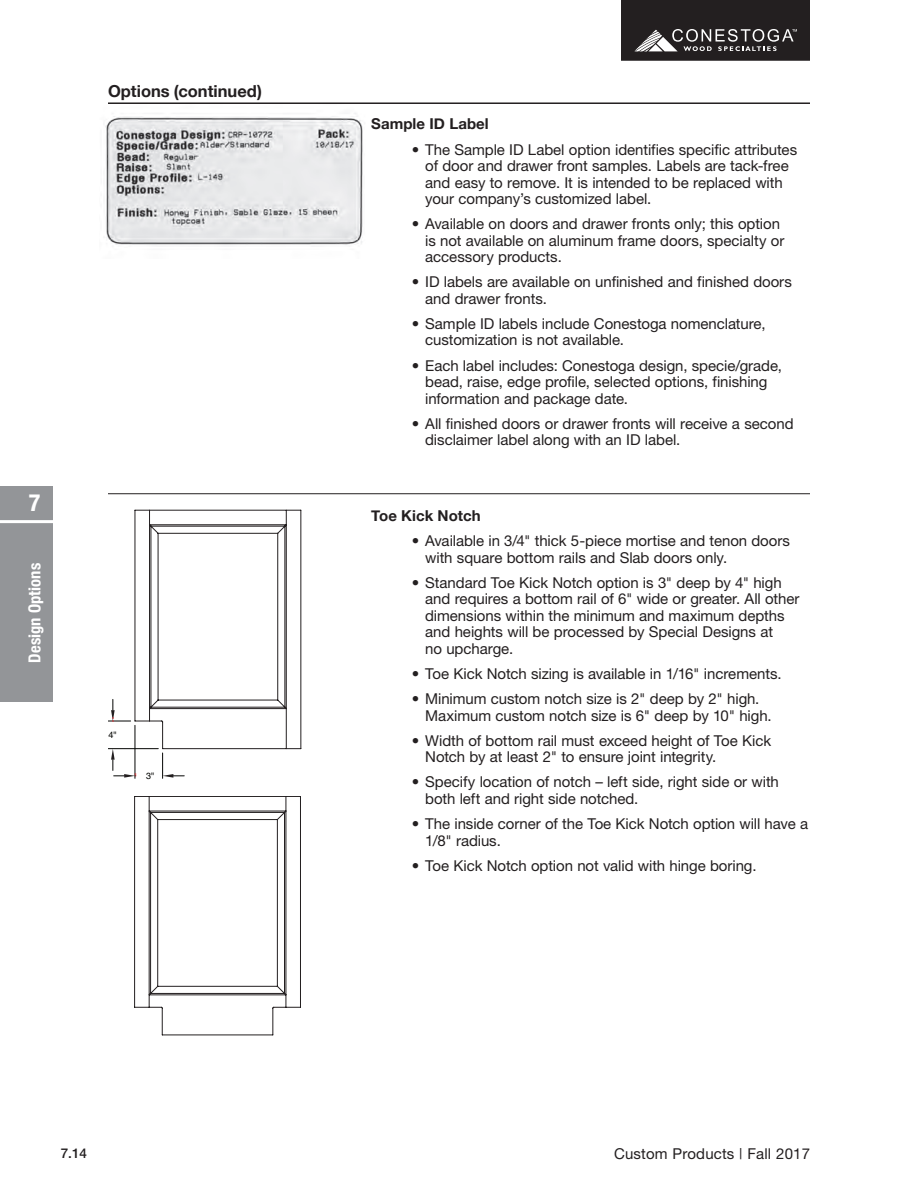
<style>
.page{position:relative;width:918px;height:1188px;background:#fff}
.page>*{position:absolute;margin:0;border:0;box-sizing:border-box;transform-origin:0 0}
.t1{font:700 condensed 24px "Helvetica Neue";color:#fff}
.t2{font:700 16.5px "Helvetica Neue";color:#231f20}
.t3{font:700 condensed 16.5px "Helvetica Neue";color:#fff}
.t4{font:15px/16.5px "Helvetica Neue";letter-spacing:-.005em;color:#231f20}
.t5{font:700 15px "Helvetica Neue";letter-spacing:.005em;color:#231f20}
.t6{font:500 13.5px "Helvetica Neue";color:#231f20}
.t7{font:9px "Helvetica";color:#040503}
</style>
<div class="page">
<svg style="left:621px;top:0;width:189px;height:61px;background:#363334"></svg>
<div style="left:0;top:486px;width:53px;height:216px;background:#939598"></div>
<hr style="left:0;top:520px;width:61px;height:3px;background:#fff">
<hr style="left:108px;top:493px;width:702px;height:1px;background:#231f20">
<img style="left:105px;top:113px;width:258px;height:132px">
<svg style="left:134px;top:796px;width:167px;height:240px"></svg>
<hr style="left:108px;top:748px;width:50px;height:1px;background:#040503">
<svg style="left:108px;top:699px;width:23px;height:23px"></svg>
<svg style="left:162px;top:753px;width:22px;height:25px"></svg>
<svg style="left:111px;top:749px;width:25px;height:29px"></svg>
<svg style="left:134px;top:510px;width:168px;height:239px"></svg>
<hr style="left:108px;top:102px;width:702px;height:2px;background:#231f20">
<p class="t2" style="left:108px;top:81px;width:155px">Options (continued)</p>
<h1 class="t1" style="left:29px;top:488px;width:13px">7</h1>
<p class="t3" style="left:25px;top:663px;width:101px;rotate:-90deg">Design Options</p>
<p class="t7" style="left:108px;top:727px;width:10px">4"</p>
<p class="t7" style="left:146px;top:769px;width:10px">3"</p>
<p class="t5" style="left:371px;top:115px;width:119px">Sample ID Label</p>
<p class="t4" style="left:425px;top:141px;width:373px;text-indent:-14px">• The Sample ID Label option identifies specific attributes of door and drawer front samples. Labels are tack-free and easy to remove. It is intended to be replaced with your company’s customized label.</p>
<p class="t4" style="left:425px;top:215px;width:361px;text-indent:-14px">• Available on doors and drawer fronts only; this option is not available on aluminum frame doors, specialty or accessory products.</p>
<p class="t4" style="left:425px;top:273px;width:368px;text-indent:-14px">• ID labels are available on unfinished and finished doors and drawer fronts.</p>
<p class="t4" style="left:425px;top:315px;width:342px;text-indent:-14px">• Sample ID labels include Conestoga nomenclature, customization is not available.</p>
<p class="t4" style="left:425px;top:357px;width:358px;text-indent:-14px">• Each label includes: Conestoga design, specie/grade, bead, raise, edge profile, selected options, finishing information and package date.</p>
<p class="t4" style="left:425px;top:415px;width:370px;text-indent:-14px">• All finished doors or drawer fronts will receive a second disclaimer label along with an ID label.</p>
<p class="t5" style="left:371px;top:506px;width:111px">Toe Kick Notch</p>
<p class="t4" style="left:425px;top:532px;width:366px;text-indent:-14px">• Available in 3/4" thick 5-piece mortise and tenon doors with square bottom rails and Slab doors only.</p>
<p class="t4" style="left:425px;top:574px;width:376px;text-indent:-14px">• Standard Toe Kick Notch option is 3" deep by 4" high and requires a bottom rail of 6" wide or greater. All other dimensions within the minimum and maximum depths and heights will be processed by Special Designs at<br>no upcharge.</p>
<p class="t4" style="left:412px;top:665px;width:371px">• Toe Kick Notch sizing is available in 1/16" increments.</p>
<p class="t4" style="left:425px;top:690px;width:348px;text-indent:-14px">• Minimum custom notch size is 2" deep by 2" high.<br>Maximum custom notch size is 6" deep by 10" high.</p>
<p class="t4" style="left:425px;top:732px;width:348px;text-indent:-14px">• Width of bottom rail must exceed height of Toe Kick<br>Notch by at least 2" to ensure joint integrity.</p>
<p class="t4" style="left:425px;top:774px;width:355px;text-indent:-14px">• Specify location of notch – left side, right side or with both left and right side notched.</p>
<p class="t4" style="left:425px;top:815px;width:384px;text-indent:-14px">• The inside corner of the Toe Kick Notch option will have a<br>1/8" radius.</p>
<p class="t4" style="left:412px;top:857px;width:346px">• Toe Kick Notch option not valid with hinge boring.</p>
<p class="t6" style="left:61px;top:1145px;width:28px">7.14</p>
<p class="t4" style="left:614px;top:1146px;width:197px">Custom Products | Fall 2017</p>
</div>
